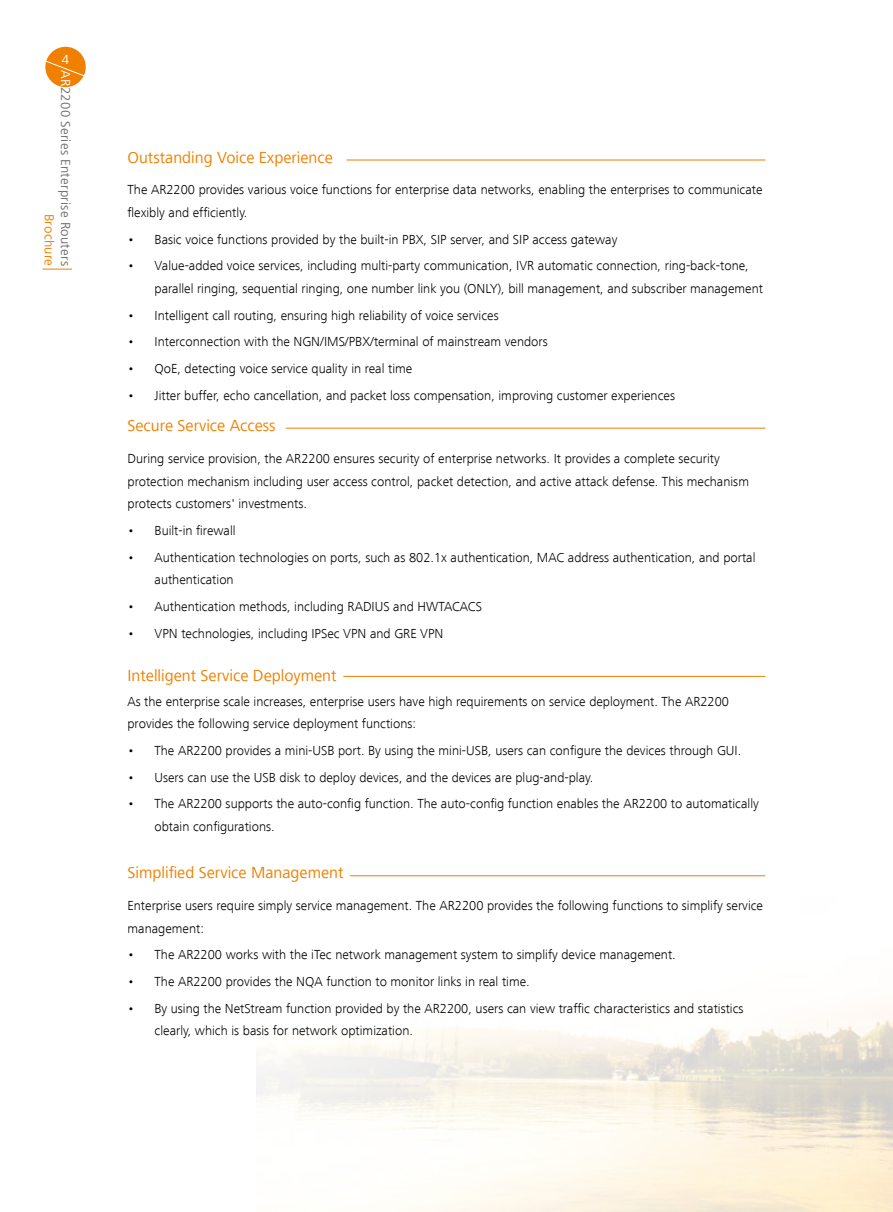
<style>
.page{position:relative;width:893px;height:1212px;background:#fff}
.page>*{position:absolute;margin:0;border:0;box-sizing:border-box;transform-origin:0 0}
.t1{font:16.5px "Frutiger Next LT";color:#ef8000}
.t2{font:300 13.5px/22.5px "Frutiger Next LT";color:#000}
.t3{font:13.5px/16.5px "Frutiger Next LT";letter-spacing:.02em;color:#727172;text-align:right}
.t4{font:13.5px "Frutiger Next LT";color:#fff}
.s1{color:#fff}
.s2{color:#ef8000}
</style>
<div class="page">
<div style="left:45px;top:47px;width:41px;height:40px;background:#ef8000;border-radius:50%"></div>
<svg style="left:45px;top:60px;width:41px;height:18px"></svg>
<svg style="left:43px;top:269px;width:29px;height:1px"></svg>
<hr style="left:286px;top:428px;width:479px;height:1px;background:#ef8000">
<hr style="left:347px;top:160px;width:418px;height:1px;background:#ef8000">
<hr style="left:343px;top:676px;width:422px;height:1px;background:#ef8000">
<hr style="left:350px;top:875px;width:415px;height:1px;background:#ef8000">
<p class="t4" style="left:62px;top:52px;width:9px">4</p>
<p class="t3" style="left:74px;top:70px;width:197px;rotate:90deg"><span class="s1">AR</span>2200 Series Enterprise Routers<br><span class="s2">Brochure</span></p>
<p class="t1" style="left:128px;top:148px;width:207px">Outstanding Voice Experience</p>
<p class="t2" style="left:128px;top:179px;width:637px">The AR2200 provides various voice functions for enterprise data networks, enabling the enterprises to communicate flexibly and efficiently.</p>
<p class="t2" style="left:128px;top:228px;width:491px">• Basic voice functions provided by the built-in PBX, SIP server, and SIP access gateway</p>
<p class="t2" style="left:155px;top:255px;width:610px;text-indent:-27px">• Value-added voice services, including multi-party communication, IVR automatic connection, ring-back-tone, parallel ringing, sequential ringing, one number link you (ONLY), bill management, and subscriber management</p>
<p class="t2" style="left:128px;top:304px;width:373px">• Intelligent call routing, ensuring high reliability of voice services</p>
<p class="t2" style="left:128px;top:331px;width:422px">• Interconnection with the NGN/IMS/PBX/terminal of mainstream vendors</p>
<p class="t2" style="left:128px;top:357px;width:286px">• QoE, detecting voice service quality in real time</p>
<p class="t2" style="left:128px;top:384px;width:549px">• Jitter buffer, echo cancellation, and packet loss compensation, improving customer experiences</p>
<p class="t1" style="left:128px;top:416px;width:150px">Secure Service Access</p>
<p class="t2" style="left:128px;top:447px;width:623px">During service provision, the AR2200 ensures security of enterprise networks. It provides a complete security protection mechanism including user access control, packet detection, and active attack defense. This mechanism protects customers' investments.</p>
<p class="t2" style="left:128px;top:519px;width:110px">• Built-in firewall</p>
<p class="t2" style="left:155px;top:546px;width:602px;text-indent:-27px">• Authentication technologies on ports, such as 802.1x authentication, MAC address authentication, and portal authentication</p>
<p class="t2" style="left:128px;top:595px;width:356px">• Authentication methods, including RADIUS and HWTACACS</p>
<p class="t2" style="left:128px;top:622px;width:317px">• VPN technologies, including IPSec VPN and GRE VPN</p>
<p class="t1" style="left:128px;top:666px;width:211px">Intelligent Service Deployment</p>
<p class="t2" style="left:128px;top:690px;width:603px">As the enterprise scale increases, enterprise users have high requirements on service deployment. The AR2200 provides the following service deployment functions:</p>
<p class="t2" style="left:128px;top:739px;width:615px">• The AR2200 provides a mini-USB port. By using the mini-USB, users can configure the devices through GUI.</p>
<p class="t2" style="left:128px;top:766px;width:467px">• Users can use the USB disk to deploy devices, and the devices are plug-and-play.</p>
<p class="t2" style="left:155px;top:793px;width:606px;text-indent:-27px">• The AR2200 supports the auto-config function. The auto-config function enables the AR2200 to automatically obtain configurations.</p>
<p class="t1" style="left:128px;top:863px;width:217px">Simplified Service Management</p>
<p class="t2" style="left:128px;top:894px;width:637px">Enterprise users require simply service management. The AR2200 provides the following functions to simplify service management:</p>
<p class="t2" style="left:128px;top:944px;width:550px">• The AR2200 works with the iTec network management system to simplify device management.</p>
<p class="t2" style="left:128px;top:970px;width:404px">• The AR2200 provides the NQA function to monitor links in real time.</p>
<p class="t2" style="left:155px;top:997px;width:591px;text-indent:-27px">• By using the NetStream function provided by the AR2200, users can view traffic characteristics and statistics clearly, which is basis for network optimization.</p>
</div>
